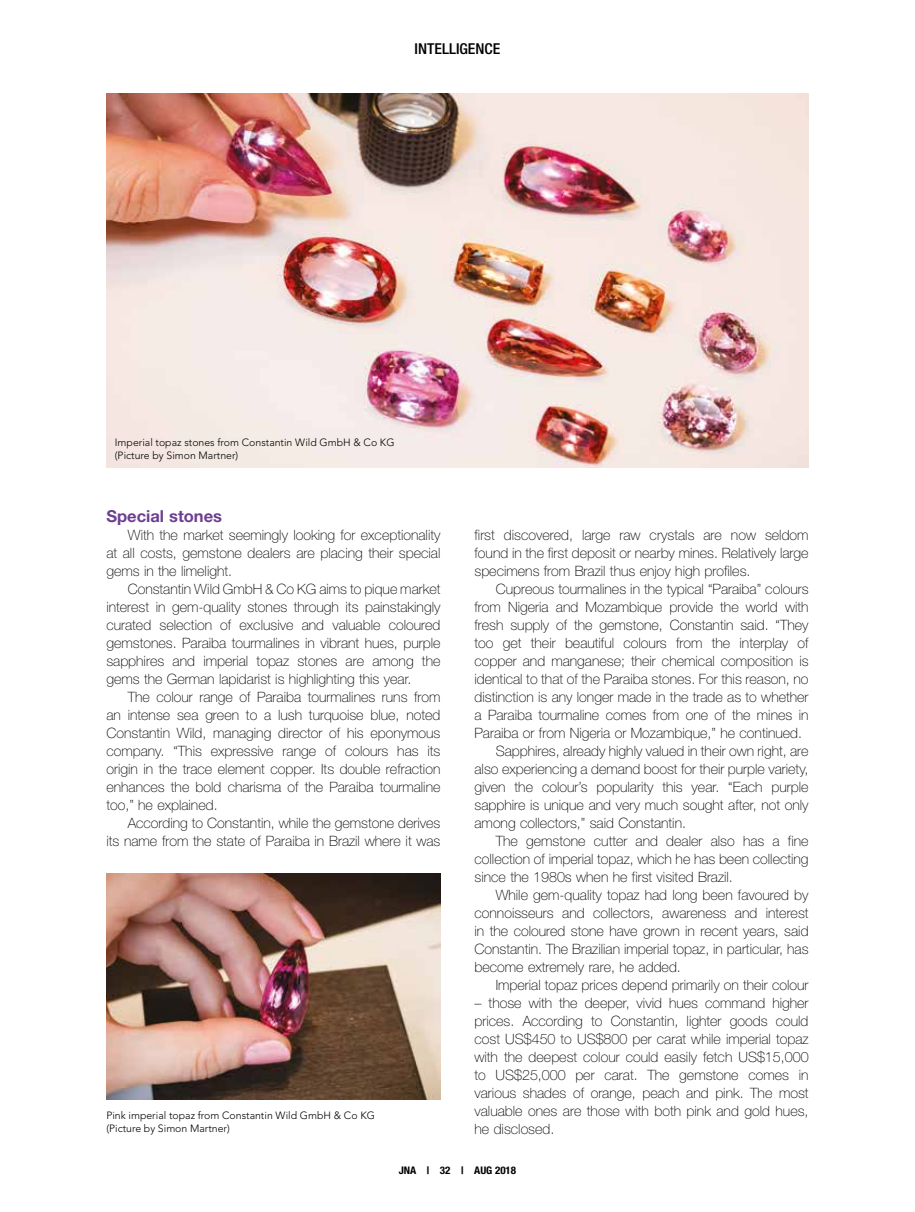
<style>
.page{position:relative;width:915px;height:1212px;background:#fff}
.page>*{position:absolute;margin:0;border:0;box-sizing:border-box;transform-origin:0 0}
.t1{font:700 16.5px "Helvetica Neue";color:#6d3e91}
.t2{font:500 condensed 15px "Helvetica Neue";color:#000;scale:1.05 1}
.t3{font:100 14.25px/18px "Helvetica Neue";color:#000;text-align:justify}
.t4{font:300 10.5px/12.6px "Avenir";color:#000}
.t5{font:700 condensed 10.5px "Helvetica Neue";color:#000;scale:1.05 1}
</style>
<div class="page">
<img style="left:106px;top:874px;width:334px;height:225px">
<img style="left:106px;top:94px;width:702px;height:374px">
<p class="t2" style="left:414px;top:40px;width:83px">INTELLIGENCE</p>
<p class="t4" style="left:115px;top:436px;width:281px">Imperial topaz stones from Constantin Wild GmbH &amp; Co KG (Picture by Simon Martner)</p>
<p class="t1" style="left:106px;top:506px;width:117px">Special stones</p>
<p class="t3" style="left:106px;top:526px;width:335px;text-indent:21px">With the market seemingly looking for exceptionality at all costs, gemstone dealers are placing their special gems in the limelight.</p>
<p class="t3" style="left:106px;top:580px;width:335px;text-indent:21px">Constantin Wild GmbH &amp; Co KG aims to pique market interest in gem-quality stones through its painstakingly curated selection of exclusive and valuable coloured gemstones. Paraiba tourmalines in vibrant hues, purple sapphires and imperial topaz stones are among the gems the German lapidarist is highlighting this year.</p>
<p class="t3" style="left:106px;top:688px;width:335px;text-indent:21px">The colour range of Paraiba tourmalines runs from an intense sea green to a lush turquoise blue, noted Constantin Wild, managing director of his eponymous company. “This expressive range of colours has its origin in the trace element copper. Its double refraction enhances the bold charisma of the Paraiba tourmaline too,” he explained.</p>
<p class="t3" style="left:106px;top:814px;width:335px;text-align:right">According to Constantin, while the gemstone derives<br>its name from the state of Paraiba in Brazil where it was</p>
<p class="t4" style="left:106px;top:1109px;width:270px">Pink imperial topaz from Constantin Wild GmbH &amp; Co KG (Picture by Simon Martner)</p>
<p class="t3" style="left:474px;top:526px;width:335px">first discovered, large raw crystals are now seldom found in the first deposit or nearby mines. Relatively large specimens from Brazil thus enjoy high profiles.</p>
<p class="t3" style="left:495px;top:580px;width:314px">Cupreous tourmalines in the typical “Paraiba” colours</p>
<p class="t3" style="left:474px;top:598px;width:335px">from Nigeria and Mozambique provide the world with</p>
<p class="t3" style="left:474px;top:616px;width:335px">fresh supply of the gemstone, Constantin said. “They</p>
<p class="t3" style="left:474px;top:634px;width:335px">too get their beautiful colours from the interplay of</p>
<p class="t3" style="left:474px;top:652px;width:335px">copper and manganese; their chemical composition is</p>
<p class="t3" style="left:474px;top:670px;width:335px">identical to that of the Paraiba stones. For this reason, no</p>
<p class="t3" style="left:474px;top:688px;width:335px">distinction is any longer made in the trade as to whether</p>
<p class="t3" style="left:474px;top:706px;width:335px">a Paraiba tourmaline comes from one of the mines in</p>
<p class="t3" style="left:474px;top:724px;width:329px">Paraiba or from Nigeria or Mozambique,” he continued.</p>
<p class="t3" style="left:495px;top:742px;width:314px">Sapphires, already highly valued in their own right, are</p>
<p class="t3" style="left:474px;top:760px;width:335px">also experiencing a demand boost for their purple variety,</p>
<p class="t3" style="left:474px;top:778px;width:335px">given the colour’s popularity this year. “Each purple</p>
<p class="t3" style="left:474px;top:796px;width:335px">sapphire is unique and very much sought after, not only</p>
<p class="t3" style="left:474px;top:814px;width:213px">among collectors,” said Constantin.</p>
<p class="t3" style="left:495px;top:832px;width:314px">The gemstone cutter and dealer also has a fine</p>
<p class="t3" style="left:474px;top:850px;width:335px">collection of imperial topaz, which he has been collecting</p>
<p class="t3" style="left:474px;top:868px;width:260px">since the 1980s when he first visited Brazil.</p>
<p class="t3" style="left:495px;top:886px;width:314px">While gem-quality topaz had long been favoured by</p>
<p class="t3" style="left:474px;top:904px;width:335px">connoisseurs and collectors, awareness and interest</p>
<p class="t3" style="left:474px;top:922px;width:335px">in the coloured stone have grown in recent years, said</p>
<p class="t3" style="left:474px;top:940px;width:335px">Constantin. The Brazilian imperial topaz, in particular, has</p>
<p class="t3" style="left:474px;top:958px;width:208px">become extremely rare, he added.</p>
<p class="t3" style="left:495px;top:976px;width:314px">Imperial topaz prices depend primarily on their colour</p>
<p class="t3" style="left:474px;top:994px;width:335px">– those with the deeper, vivid hues command higher prices. According to Constantin, lighter goods could cost US$450 to US$800 per carat while imperial topaz with the deepest colour could easily fetch US$15,000 to US$25,000 per carat. The gemstone comes in various shades of orange, peach and pink. The most valuable ones are those with both pink and gold hues, he disclosed.</p>
<p class="t5" style="left:398px;top:1163px;width:113px">JNA | 32 | AUG 2018</p>
</div>
